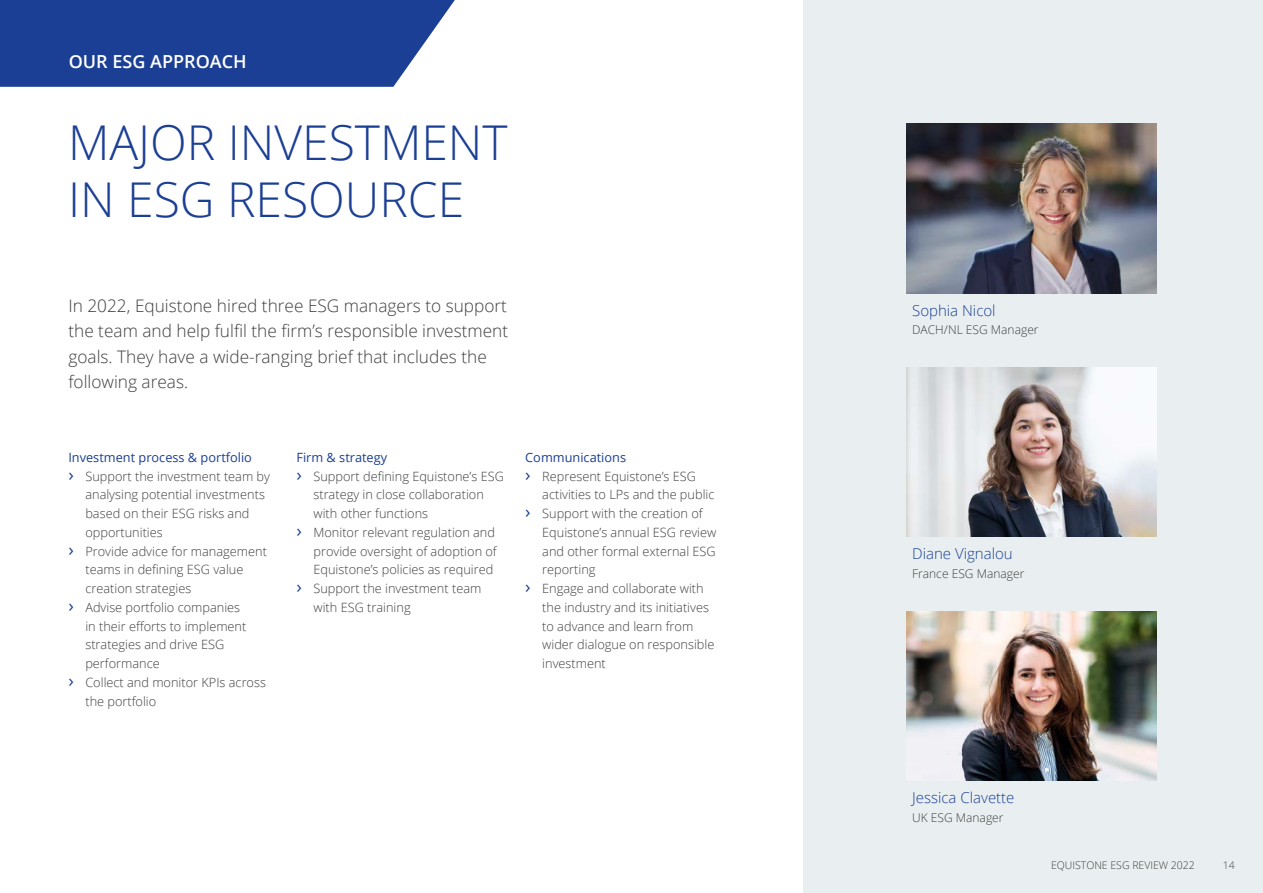
<style>
.page{position:relative;width:1263px;height:893px;background:#fff}
.page>*{position:absolute;margin:0;border:0;box-sizing:border-box;transform-origin:0 0}
.Heading_1_-_LINKED_T{font:300 48px/57.6px "Open Sans";color:#1b3f94}
.Heading_-_NOT_LINKED{font:600 18px "Open Sans";color:#fff}
.INTRO{font:300 17.25px/25.5px "Open Sans";color:#3e3e3f}
.BODY_TEXT_NO_INDENT{font:300 15px "Open Sans";color:#1b3f94}
.t1{font:300 12.75px/18.8px "Open Sans";color:#3e3e3f}
.SUB_HEAD{font:12.75px "Open Sans";color:#1b3f94}
.TEAM_Job_Title{font:300 12px "Open Sans";color:#3e3e3f}
.PAGE_NO_AND_FOLIOS{font:300 10.5px "Open Sans";color:#3e3e3f}
.s1{font-weight:400;font-size:18px;color:#1b3f94}
</style>
<div class="page">
<svg style="left:0;top:0;width:455px;height:87px;background:#2b4c9b"></svg>
<div style="left:803px;top:0;width:460px;height:893px;background:#e9eff0"></div>
<img style="left:907px;top:124px;width:250px;height:169px">
<img style="left:907px;top:368px;width:250px;height:169px">
<img style="left:907px;top:612px;width:250px;height:169px">
<p class="Heading_-_NOT_LINKED" style="left:69px;top:49px;width:179px">OUR ESG APPROACH</p>
<p class="Heading_1_-_LINKED_T" style="left:68px;top:112px;width:441px">MAJOR INVESTMENT<br>IN ESG RESOURCE</p>
<p class="INTRO" style="left:68px;top:292px;width:441px">In 2022, Equistone hired three ESG managers to support the team and help fulfil the firm’s responsible investment goals. They have a wide-ranging brief that includes the following areas.</p>
<p class="SUB_HEAD" style="left:68px;top:448px;width:185px">Investment process &amp; portfolio</p>
<p class="t1" style="left:85px;top:466px;width:186px;text-indent:-17px"><span class="s1">›</span> Support the investment team by analysing potential investments based on their ESG risks and opportunities</p>
<p class="t1" style="left:85px;top:541px;width:183px;text-indent:-17px"><span class="s1">›</span> Provide advice for management teams in defining ESG value creation strategies</p>
<p class="t1" style="left:85px;top:597px;width:162px;text-indent:-17px"><span class="s1">›</span> Advise portfolio companies in their efforts to implement strategies and drive ESG performance</p>
<p class="t1" style="left:85px;top:672px;width:182px;text-indent:-17px"><span class="s1">›</span> Collect and monitor KPIs across the portfolio</p>
<p class="SUB_HEAD" style="left:296px;top:448px;width:92px">Firm &amp; strategy</p>
<p class="t1" style="left:313px;top:466px;width:192px;text-indent:-17px"><span class="s1">›</span> Support defining Equistone’s ESG strategy in close collaboration with other functions</p>
<p class="t1" style="left:313px;top:522px;width:185px;text-indent:-17px"><span class="s1">›</span> Monitor relevant regulation and provide oversight of adoption of<br>Equistone’s policies as required</p>
<p class="t1" style="left:313px;top:579px;width:169px;text-indent:-17px"><span class="s1">›</span> Support the investment team with ESG training</p>
<p class="SUB_HEAD" style="left:525px;top:448px;width:102px">Communications</p>
<p class="t1" style="left:542px;top:466px;width:174px;text-indent:-17px"><span class="s1">›</span> Represent Equistone’s ESG activities to LPs and the public</p>
<p class="t1" style="left:542px;top:504px;width:176px;text-indent:-17px"><span class="s1">›</span> Support with the creation of<br>Equistone’s annual ESG review and other formal external ESG reporting</p>
<p class="t1" style="left:542px;top:579px;width:174px;text-indent:-17px"><span class="s1">›</span> Engage and collaborate with the industry and its initiatives to advance and learn from wider dialogue on responsible investment</p>
<p class="BODY_TEXT_NO_INDENT" style="left:912px;top:300px;width:85px">Sophia Nicol</p>
<p class="TEAM_Job_Title" style="left:912px;top:322px;width:128px">DACH/NL ESG Manager</p>
<p class="BODY_TEXT_NO_INDENT" style="left:912px;top:544px;width:102px">Diane Vignalou</p>
<p class="TEAM_Job_Title" style="left:912px;top:565px;width:114px">France ESG Manager</p>
<p class="BODY_TEXT_NO_INDENT" style="left:912px;top:787px;width:104px">Jessica Clavette</p>
<p class="TEAM_Job_Title" style="left:912px;top:809px;width:93px">UK ESG Manager</p>
<p class="PAGE_NO_AND_FOLIOS" style="left:1051px;top:858px;width:145px">EQUISTONE ESG REVIEW 2022</p>
<p class="PAGE_NO_AND_FOLIOS" style="left:1223px;top:858px;width:13px">14</p>
</div>
